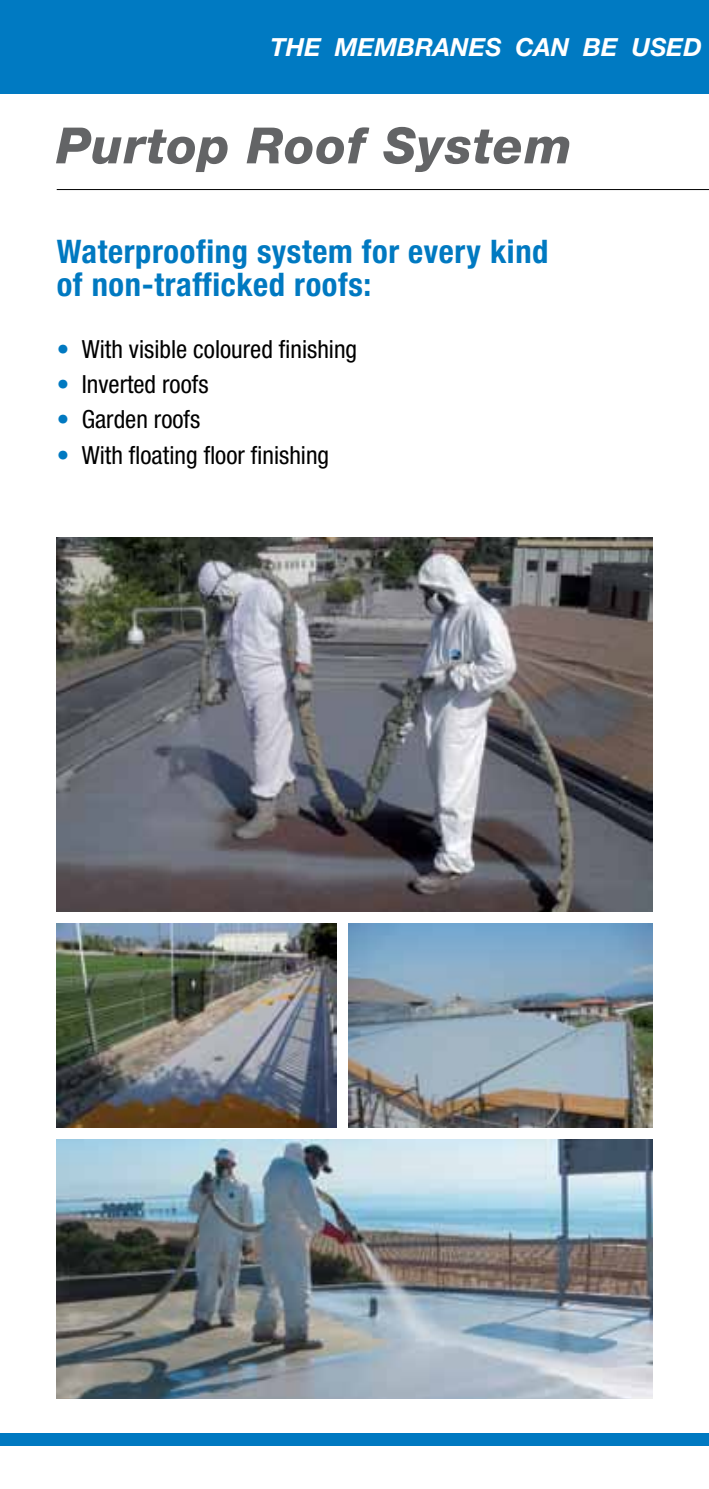
<style>
.page{position:relative;width:709px;height:1489px;background:#fff}
.page>*{position:absolute;margin:0;border:0;box-sizing:border-box;transform-origin:0 0}
.t1{font:italic 800 50px "Helvetica Neue LTW1 G";letter-spacing:.02em;color:#636466}
.t2{font:700 condensed 32.5px/32.5px "Helvetica Neue LTW1 G";letter-spacing:.02em;color:#0079c1}
.t3{font:condensed 25px "Helvetica Neue LTW1 G";color:#000}
.t4{font:italic 700 25px "Helvetica Neue LTW1 G";color:#fff}
.s1{color:#0079c1}
</style>
<div class="page">
<div style="left:0;top:0;width:709px;height:94px;background:#007ac2"></div>
<hr style="left:57px;top:189px;width:652px;height:1px;background:#000">
<div style="left:0;top:1433px;width:709px;height:13px;background:#0079c1"></div>
<img style="left:56px;top:537px;width:596px;height:374px">
<img style="left:56px;top:923px;width:280px;height:203px">
<img style="left:349px;top:923px;width:303px;height:204px">
<img style="left:56px;top:1139px;width:596px;height:259px">
<p class="t4" style="left:270px;top:31px;width:433px">THE MEMBRANES CAN BE USED</p>
<h1 class="t1" style="left:57px;top:116px;width:516px">Purtop Roof System</h1>
<h2 class="t2" style="left:57px;top:236px;width:493px">Waterproofing system for every kind of non-trafficked roofs:</h2>
<p class="t3" style="left:57px;top:335px;width:302px"><span class="s1">•</span> With visible coloured finishing</p>
<p class="t3" style="left:57px;top:370px;width:153px"><span class="s1">•</span> Inverted roofs</p>
<p class="t3" style="left:57px;top:405px;width:145px"><span class="s1">•</span> Garden roofs</p>
<p class="t3" style="left:57px;top:440px;width:274px"><span class="s1">•</span> With floating floor finishing</p>
</div>
